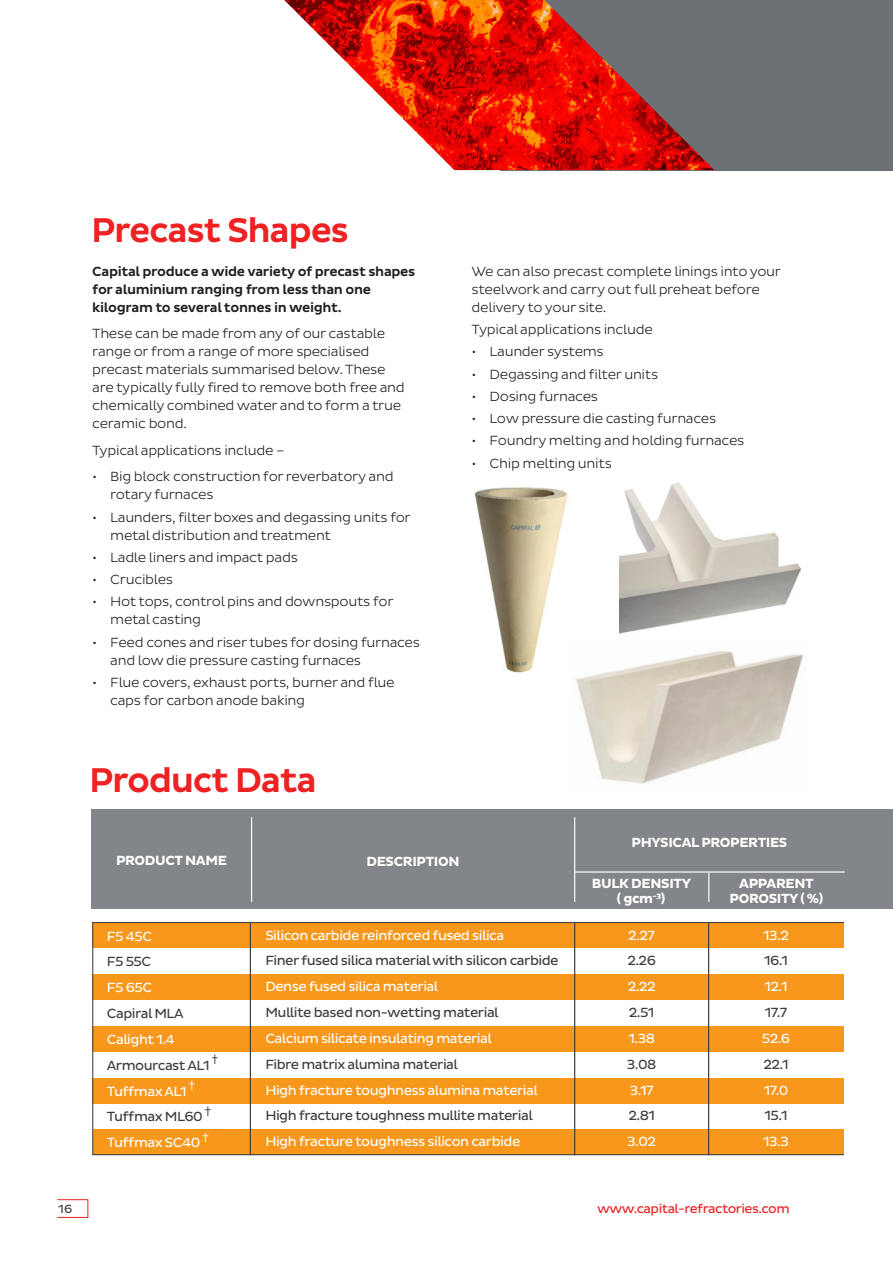
<style>
.page{position:relative;width:893px;height:1263px;background:#fff}
.page>*{position:absolute;margin:0;border:0;box-sizing:border-box;transform-origin:0 0}
.t1{font:500 34.95px "Pluto Sans";letter-spacing:-.04em;color:#ee2123}
.t2{font:300 13.5px/18px "Pluto Sans";letter-spacing:-.025em;color:#231f20}
.t3{font:13.5px "Pluto Sans";letter-spacing:-.04em;color:#fff}
.t4{font:13.5px "Pluto Sans";letter-spacing:-.04em;color:#3e3e3f}
.t5{font:500 13.5px/18px "Pluto Sans";letter-spacing:-.025em;color:#231f20}
.t6{font:700 13.5px/15.8px "Pluto Sans";letter-spacing:-.025em;color:#fff;text-align:center}
.t7{font:12.9px "Pluto Sans";letter-spacing:-.04em;color:#ee2123}
.t8{font:12px "Pluto Sans";color:#3e3e3f}
.t9{font:10.5px "Pluto Sans";color:#3e3e3f}
.t10{font:10.5px "Pluto Sans";color:#fff}
</style>
<div class="page">
<div style="left:57px;top:1199px;width:31px;height:19px;border:1px solid #ee2123"></div>
<div style="left:500px;top:0;width:393px;height:170px;background:#6d7175"></div>
<img style="left:284px;top:0;width:430px;height:170px">
<img style="left:576px;top:651px;width:227px;height:133px">
<img style="left:474px;top:487px;width:116px;height:192px">
<img style="left:619px;top:483px;width:182px;height:151px">
<div style="left:92px;top:809px;width:801px;height:100px;background:#828589"></div>
<hr style="left:574px;top:817px;width:1px;height:85px;background:#fff">
<svg style="left:708px;top:873px;width:1px;height:29px"></svg>
<hr style="left:575px;top:871px;width:270px;height:2px;background:#fff">
<hr style="left:251px;top:817px;width:1px;height:85px;background:#fff">
<div style="left:92px;top:922px;width:752px;height:26px;background:#f7981d"></div>
<div style="left:92px;top:974px;width:752px;height:26px;background:#f7981d"></div>
<div style="left:92px;top:1026px;width:752px;height:26px;background:#f7981d"></div>
<div style="left:92px;top:1077px;width:752px;height:26px;background:#f7981d"></div>
<div style="left:93px;top:1129px;width:751px;height:26px;background:#f7981d"></div>
<hr style="left:250px;top:922px;width:1px;height:233px;background:#3e3e3f">
<hr style="left:574px;top:922px;width:1px;height:233px;background:#3e3e3f">
<hr style="left:708px;top:922px;width:1px;height:233px;background:#3e3e3f">
<p class="t1" style="left:91px;top:210px;width:259px">Precast Shapes</p>
<p class="t5" style="left:92px;top:263px;width:325px">Capital produce a wide variety of precast shapes for aluminium ranging from less than one kilogram to several tonnes in weight.</p>
<p class="t2" style="left:92px;top:325px;width:314px">These can be made from any of our castable range or from a range of more specialised precast materials summarised below. These are typically fully fired to remove both free and chemically combined water and to form a true ceramic bond.</p>
<p class="t2" style="left:92px;top:441px;width:194px">Typical applications include –</p>
<p class="t2" style="left:110px;top:468px;width:285px;text-indent:-18px">• Big block construction for reverbatory and rotary furnaces</p>
<p class="t2" style="left:110px;top:508px;width:302px;text-indent:-18px">• Launders, filter boxes and degassing units for metal distribution and treatment</p>
<p class="t2" style="left:92px;top:548px;width:207px">• Ladle liners and impact pads</p>
<p class="t2" style="left:92px;top:571px;width:82px">• Crucibles</p>
<p class="t2" style="left:110px;top:593px;width:285px;text-indent:-18px">• Hot tops, control pins and downspouts for metal casting</p>
<p class="t2" style="left:110px;top:633px;width:311px;text-indent:-18px">• Feed cones and riser tubes for dosing furnaces and low die pressure casting furnaces</p>
<p class="t2" style="left:110px;top:673px;width:286px;text-indent:-18px">• Flue covers, exhaust ports, burner and flue caps for carbon anode baking</p>
<p class="t2" style="left:472px;top:262px;width:311px">We can also precast complete linings into your steelwork and carry out full preheat before delivery to your site.</p>
<p class="t2" style="left:472px;top:321px;width:183px">Typical applications include</p>
<p class="t2" style="left:472px;top:343px;width:134px">• Launder systems</p>
<p class="t2" style="left:472px;top:365px;width:188px">• Degassing and filter units</p>
<p class="t2" style="left:472px;top:387px;width:128px">• Dosing furnaces</p>
<p class="t2" style="left:472px;top:410px;width:246px">• Low pressure die casting furnaces</p>
<p class="t2" style="left:472px;top:432px;width:274px">• Foundry melting and holding furnaces</p>
<p class="t2" style="left:472px;top:454px;width:142px">• Chip melting units</p>
<p class="t1" style="left:89px;top:760px;width:229px">Product Data</p>
<p class="t6" style="left:116px;top:852px;width:112px">PRODUCT NAME</p>
<p class="t6" style="left:366px;top:854px;width:95px">DESCRIPTION</p>
<p class="t6" style="left:631px;top:834px;width:157px">PHYSICAL PROPERTIES</p>
<p class="t6" style="left:592px;top:875px;width:101px">BULK DENSITY ( gcm<sup>-3</sup>)</p>
<p class="t6" style="left:730px;top:875px;width:95px">APPARENT<br>POROSITY ( %)</p>
<p class="t3" style="left:107px;top:928px;width:47px">F5 45C</p>
<p class="t4" style="left:107px;top:954px;width:46px">F5 55C</p>
<p class="t3" style="left:107px;top:980px;width:47px">F5 65C</p>
<p class="t4" style="left:107px;top:1006px;width:78px">Capiral MLA</p>
<p class="t3" style="left:107px;top:1032px;width:69px">Calight 1.4</p>
<p class="t4" style="left:107px;top:1057px;width:104px">Armourcast AL1</p>
<p class="t9" style="left:212px;top:1053px;width:8px">†</p>
<p class="t10" style="left:189px;top:1078px;width:8px">†</p>
<p class="t4" style="left:107px;top:1109px;width:98px">Tuffmax ML60</p>
<p class="t3" style="left:107px;top:1083px;width:81px">Tuffmax AL1</p>
<p class="t9" style="left:205px;top:1104px;width:8px">†</p>
<p class="t10" style="left:202px;top:1130px;width:8px">†</p>
<p class="t3" style="left:107px;top:1135px;width:95px">Tuffmax SC40</p>
<p class="t3" style="left:265px;top:927px;width:240px">Silicon carbide reinforced fused silica</p>
<p class="t4" style="left:265px;top:953px;width:295px">Finer fused silica material with silicon carbide</p>
<p class="t3" style="left:265px;top:979px;width:175px">Dense fused silica material</p>
<p class="t4" style="left:265px;top:1005px;width:235px">Mullite based non-wetting material</p>
<p class="t3" style="left:265px;top:1031px;width:228px">Calcium silicate insulating material</p>
<p class="t4" style="left:265px;top:1056px;width:194px">Fibre matrix alumina material</p>
<p class="t3" style="left:265px;top:1082px;width:274px">High fracture toughness alumina material</p>
<p class="t4" style="left:265px;top:1108px;width:269px">High fracture toughness mullite material</p>
<p class="t3" style="left:265px;top:1134px;width:256px">High fracture toughness silicon carbide</p>
<p class="t3" style="left:628px;top:927px;width:28px">2.27</p>
<p class="t4" style="left:627px;top:953px;width:30px">2.26</p>
<p class="t3" style="left:628px;top:979px;width:29px">2.22</p>
<p class="t4" style="left:629px;top:1005px;width:27px">2.51</p>
<p class="t3" style="left:628px;top:1031px;width:28px">1.38</p>
<p class="t4" style="left:627px;top:1056px;width:31px">3.08</p>
<p class="t3" style="left:630px;top:1082px;width:25px">3.17</p>
<p class="t4" style="left:628px;top:1108px;width:28px">2.81</p>
<p class="t3" style="left:627px;top:1134px;width:30px">3.02</p>
<p class="t3" style="left:763px;top:927px;width:27px">13.2</p>
<p class="t4" style="left:764px;top:953px;width:25px">16.1</p>
<p class="t3" style="left:764px;top:979px;width:25px">12.1</p>
<p class="t4" style="left:765px;top:1005px;width:24px">17.7</p>
<p class="t3" style="left:762px;top:1031px;width:30px">52.6</p>
<p class="t4" style="left:763px;top:1056px;width:27px">22.1</p>
<p class="t3" style="left:764px;top:1082px;width:26px">17.0</p>
<p class="t4" style="left:765px;top:1108px;width:24px">15.1</p>
<p class="t3" style="left:763px;top:1134px;width:27px">13.3</p>
<p class="t8" style="left:58px;top:1201px;width:15px">16</p>
<p class="t7" style="left:597px;top:1201px;width:194px">www.capital-refractories.com</p>
</div>
